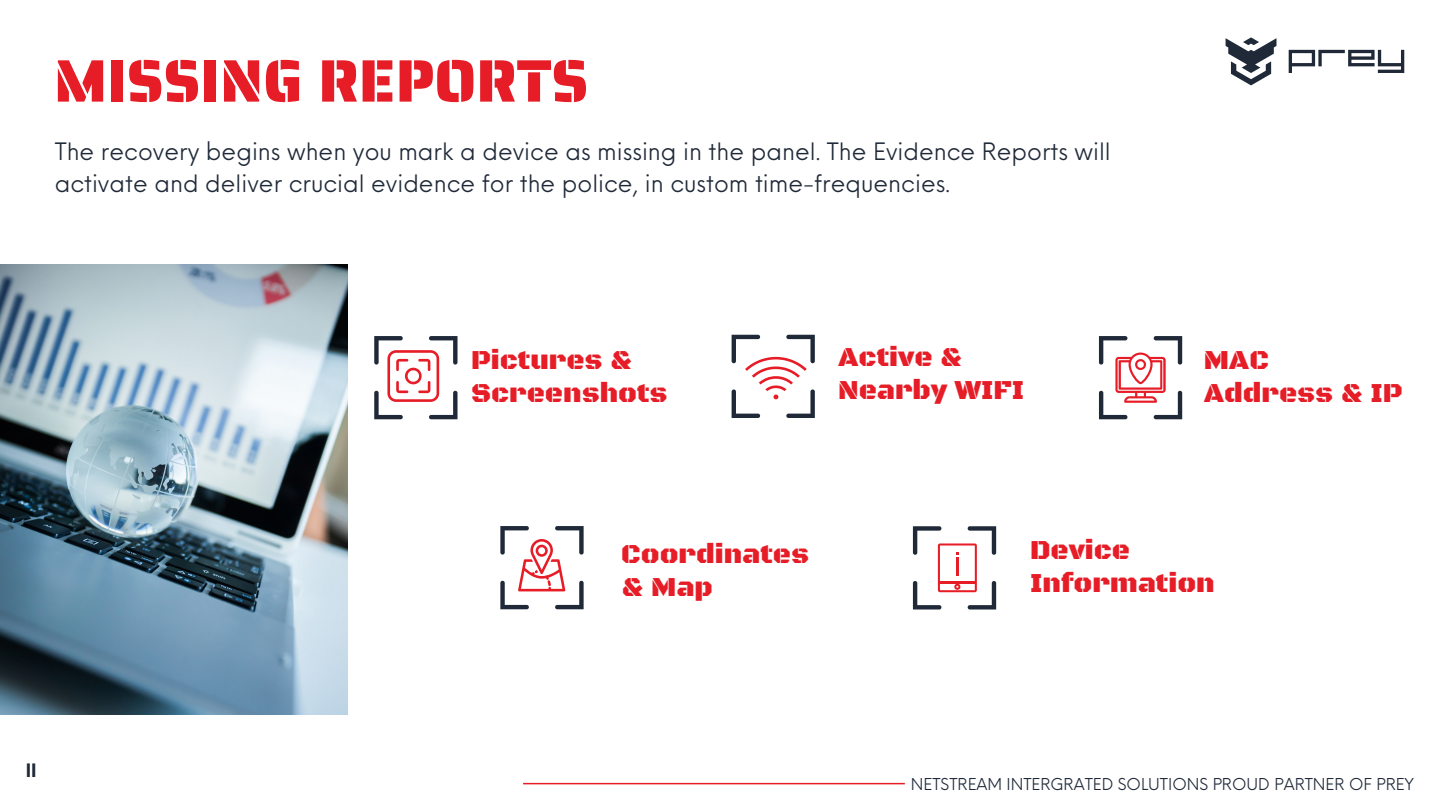
<style>
.page{position:relative;width:1440px;height:810px;background:#fff}
.page>*{position:absolute;margin:0;border:0;box-sizing:border-box;transform-origin:0 0}
.t1{font:60px "Saira Stencil One";color:#e61d27}
.t2{font:28px/33px "Black Ops One";color:#e61d27}
.t3{font:23.4px/32.2px "Neue Einstellung";color:#1f2938}
.t4{font:21px "Squada One";color:#1f2938}
.t5{font:16px "Neue Einstellung";color:#1f2938}
</style>
<div class="page">
<img style="left:0;top:264px;width:348px;height:450px">
<svg style="left:374px;top:336px;width:84px;height:83px"></svg>
<svg style="left:732px;top:335px;width:83px;height:83px"></svg>
<svg style="left:500px;top:526px;width:84px;height:83px"></svg>
<svg style="left:913px;top:526px;width:83px;height:84px"></svg>
<svg style="left:1099px;top:336px;width:83px;height:83px"></svg>
<hr style="left:523px;top:783px;width:382px;height:1px;background:#e61d27">
<svg style="left:1289px;top:50px;width:115px;height:23px"></svg>
<svg style="left:1226px;top:37px;width:51px;height:48px"></svg>
<p class="t1" style="left:54px;top:34px;width:536px">MISSING REPORTS</p>
<p class="t3" style="left:55px;top:133px;width:1058px">The recovery begins when you mark a device as missing in the panel. The Evidence Reports will activate and deliver crucial evidence for the police, in custom time-frequencies.</p>
<p class="t2" style="left:471px;top:344px;width:198px">Pictures &amp;<br>Screenshots</p>
<p class="t2" style="left:838px;top:341px;width:187px">Active &amp;<br>Nearby WIFI</p>
<p class="t2" style="left:1204px;top:344px;width:200px">MAC<br>Address &amp; IP</p>
<p class="t2" style="left:621px;top:538px;width:190px">Coordinates &amp; Map</p>
<p class="t2" style="left:1030px;top:534px;width:186px">Device<br>Information</p>
<p class="t4" style="left:26px;top:759px;width:12px">11</p>
<p class="t5" style="left:911px;top:770px;width:505px">NETSTREAM INTERGRATED SOLUTIONS PROUD PARTNER OF PREY</p>
</div>
